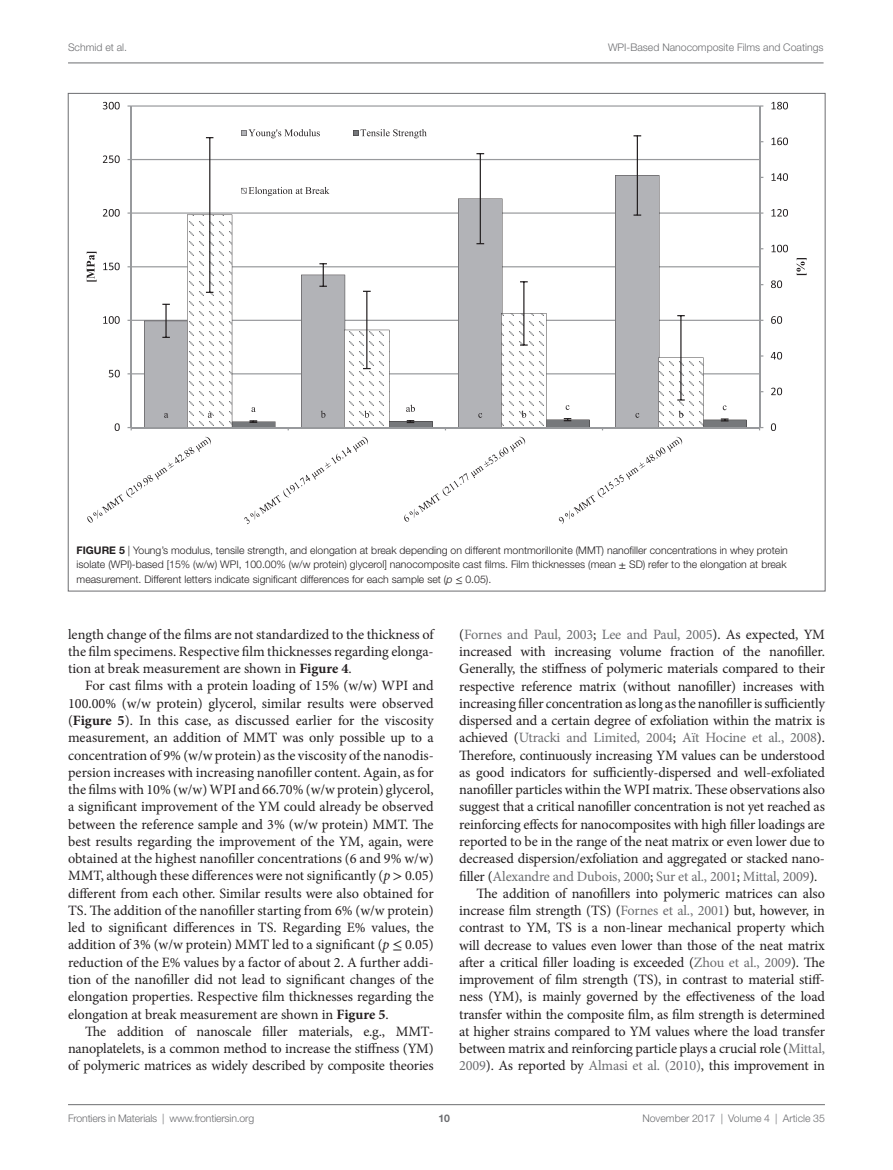
<style>
.page{position:relative;width:893px;height:1170px;background:#fff}
.page>*{position:absolute;margin:0;border:0;box-sizing:border-box;transform-origin:0 0}
.t1{font:14.25px/17.2px "Minion Pro";letter-spacing:-.01em;color:#231f20;text-align:justify}
.t2{font:14.25px "Minion Pro";letter-spacing:-.01em;color:#6c6d70}
.t3{font:300 10.5px/14.2px "Helvetica Neue LT Std";color:#231f20}
.t4{font:300 10.5px "Helvetica Neue LT Std";color:#6c6d70}
.t5{font:700 10.5px "Helvetica Neue LT Std";color:#6c6d70}
.s1{font-weight:700}
.s2{font-family:"STIX General";font-weight:400}
.s3{font-style:italic}
.s4{font-family:"STIX General"}
.s5{color:#231f20}
.s6{color:#6c6d70}
</style>
<div class="page">
<hr style="left:131px;top:373px;width:628px;height:1px;background:#989a9d">
<hr style="left:131px;top:320px;width:628px;height:1px;background:#989a9d">
<hr style="left:131px;top:266px;width:628px;height:1px;background:#989a9d">
<hr style="left:131px;top:212px;width:628px;height:2px;background:#989a9d">
<hr style="left:131px;top:159px;width:628px;height:1px;background:#989a9d">
<hr style="left:131px;top:105px;width:628px;height:2px;background:#989a9d">
<svg style="left:704px;top:418px;width:43px;height:9px"></svg>
<svg style="left:187px;top:214px;width:517px;height:213px"></svg>
<svg style="left:206px;top:137px;width:7px;height:156px"></svg>
<svg style="left:363px;top:291px;width:8px;height:78px"></svg>
<svg style="left:520px;top:281px;width:8px;height:64px"></svg>
<svg style="left:677px;top:315px;width:8px;height:85px"></svg>
<hr style="left:759px;top:106px;width:1px;height:321px;background:#989a9d">
<hr style="left:131px;top:106px;width:1px;height:321px;background:#989a9d">
<hr style="left:131px;top:427px;width:628px;height:1px;background:#989a9d">
<svg style="left:144px;top:304px;width:44px;height:123px;background:#b7b7bb"></svg>
<svg style="left:301px;top:263px;width:44px;height:164px;background:#b3b3b7"></svg>
<svg style="left:458px;top:153px;width:44px;height:274px"></svg>
<svg style="left:615px;top:135px;width:44px;height:292px;background:#b8b9bd"></svg>
<svg style="left:251px;top:407px;width:5px;height:5px"></svg>
<svg style="left:406px;top:404px;width:9px;height:8px"></svg>
<svg style="left:566px;top:405px;width:3px;height:5px"></svg>
<svg style="left:723px;top:405px;width:4px;height:5px"></svg>
<svg style="left:208px;top:413px;width:4px;height:5px"></svg>
<svg style="left:364px;top:410px;width:5px;height:8px"></svg>
<svg style="left:521px;top:410px;width:5px;height:8px"></svg>
<svg style="left:679px;top:410px;width:4px;height:8px"></svg>
<svg style="left:771px;top:423px;width:5px;height:8px"></svg>
<svg style="left:771px;top:387px;width:11px;height:8px"></svg>
<svg style="left:771px;top:352px;width:11px;height:7px"></svg>
<svg style="left:771px;top:316px;width:11px;height:8px"></svg>
<svg style="left:771px;top:280px;width:11px;height:8px"></svg>
<svg style="left:771px;top:245px;width:17px;height:7px"></svg>
<svg style="left:771px;top:209px;width:17px;height:8px"></svg>
<svg style="left:771px;top:173px;width:17px;height:8px"></svg>
<svg style="left:771px;top:137px;width:17px;height:8px"></svg>
<svg style="left:771px;top:102px;width:17px;height:7px"></svg>
<svg style="left:115px;top:423px;width:5px;height:8px"></svg>
<svg style="left:109px;top:370px;width:11px;height:7px"></svg>
<svg style="left:103px;top:316px;width:17px;height:8px"></svg>
<svg style="left:103px;top:262px;width:17px;height:8px"></svg>
<svg style="left:103px;top:209px;width:17px;height:8px"></svg>
<svg style="left:103px;top:155px;width:17px;height:8px"></svg>
<svg style="left:103px;top:102px;width:17px;height:7px"></svg>
<svg style="left:87px;top:437px;width:124px;height:85px"></svg>
<svg style="left:244px;top:437px;width:124px;height:87px"></svg>
<svg style="left:404px;top:437px;width:121px;height:84px"></svg>
<svg style="left:559px;top:437px;width:123px;height:87px"></svg>
<svg style="left:796px;top:258px;width:11px;height:17px"></svg>
<svg style="left:87px;top:252px;width:10px;height:29px"></svg>
<svg style="left:241px;top:129px;width:79px;height:9px"></svg>
<svg style="left:353px;top:129px;width:74px;height:9px"></svg>
<svg style="left:241px;top:187px;width:88px;height:9px"></svg>
<hr style="left:68px;top:63px;width:756px;height:1px;background:#6c6d70">
<hr style="left:68px;top:1104px;width:757px;height:1px;background:#6c6d70">
<p class="t4" style="left:68px;top:41px;width:61px">Schmid et al.</p>
<p class="t4" style="left:608px;top:41px;width:217px">WPI-Based Nanocomposite Films and Coatings</p>
<p class="t3" style="left:77px;top:543px;width:713px"><span class="s1">FIGURE 5</span> | Young’s modulus, tensile strength, and elongation at break depending on different montmorillonite (MMT) nanofiller concentrations in whey protein isolate (WPI)-based [15% (w/w) WPI, 100.00% (w/w protein) glycerol] nanocomposite cast films. Film thicknesses (mean <span class="s2">±</span> SD) refer to the elongation at break measurement. Different letters indicate significant differences for each sample set (<span class="s3">p</span> <span class="s2">≤</span> 0.05).</p>
<p class="t1" style="left:68px;top:625px;width:367px">length change of the films are not standardized to the thickness of the film specimens. Respective film thicknesses regarding elonga&shy;tion at break measurement are shown in <span class="s1">Figure 4</span>.</p>
<p class="t1" style="left:68px;top:677px;width:367px;text-indent:17px">For cast films with a protein loading of 15% (w/w) WPI and 100.00% (w/w protein) glycerol, similar results were observed (<span class="s1">Figure 5</span>). In this case, as discussed earlier for the viscosity measurement, an addition of MMT was only possible up to a concentration of 9% (w/w protein) as the viscosity of the nanodis&shy;persion increases with increasing nanofiller content. Again, as for the films with 10% (w/w) WPI and 66.70% (w/w protein) glycerol, a significant improvement of the YM could already be observed between the reference sample and 3% (w/w protein) MMT. The best results regarding the improvement of the YM, again, were obtained at the highest nanofiller concentrations (6 and 9% w/w)<br>MMT, although these differences were not significantly (<span class="s3">p</span> <span class="s4">&gt;</span> 0.05) different from each other. Similar results were also obtained for TS. The addition of the nanofiller starting from 6% (w/w protein) led to significant differences in TS. Regarding E% values, the addition of 3% (w/w protein) MMT led to a significant (<span class="s3">p</span> <span class="s4">≤</span> 0.05) reduction of the E% values by a factor of about 2. A further addi&shy;tion of the nanofiller did not lead to significant changes of the elongation properties. Respective film thicknesses regarding the elongation at break measurement are shown in <span class="s1">Figure 5</span>.</p>
<p class="t1" style="left:68px;top:1022px;width:367px;text-indent:17px">The addition of nanoscale filler materials, e.g., MMT&shy;nanoplatelets, is a common method to increase the stiffness (YM) of polymeric matrices as widely described by composite theories</p>
<p class="t2" style="left:459px;top:624px;width:367px"><span class="s5">(</span>Fornes and Paul, 2003<span class="s5">;</span> Lee and Paul, 2005<span class="s5">). As expected, YM</span></p>
<p class="t1" style="left:459px;top:643px;width:367px">increased with increasing volume fraction of the nanofiller.</p>
<p class="t1" style="left:459px;top:660px;width:367px">Generally, the stiffness of polymeric materials compared to their</p>
<p class="t1" style="left:459px;top:677px;width:367px">respective reference matrix (without nanofiller) increases with</p>
<p class="t1" style="left:459px;top:694px;width:367px">increasing filler concentration as long as the nanofiller is sufficiently</p>
<p class="t1" style="left:459px;top:712px;width:367px">dispersed and a certain degree of exfoliation within the matrix is</p>
<p class="t2" style="left:459px;top:728px;width:367px"><span class="s5">achieved (</span>Utracki and Limited, 2004<span class="s5">;</span> Aït Hocine et al., 2008<span class="s5">).</span></p>
<p class="t1" style="left:459px;top:746px;width:367px">Therefore, continuously increasing YM values can be understood</p>
<p class="t1" style="left:459px;top:763px;width:367px">as good indicators for sufficiently-dispersed and well-exfoliated</p>
<p class="t1" style="left:459px;top:781px;width:367px">nanofiller particles within the WPI matrix. These observations also</p>
<p class="t1" style="left:459px;top:798px;width:367px">suggest that a critical nanofiller concentration is not yet reached as</p>
<p class="t1" style="left:459px;top:815px;width:367px">reinforcing effects for nanocomposites with high filler loadings are</p>
<p class="t1" style="left:459px;top:832px;width:367px">reported to be in the range of the neat matrix or even lower due to</p>
<p class="t1" style="left:459px;top:850px;width:367px">decreased dispersion/exfoliation and aggregated or stacked nano-</p>
<p class="t2" style="left:459px;top:866px;width:360px"><span class="s5">filler (</span>Alexandre and Dubois, 2000<span class="s5">;</span> Sur et al., 2001<span class="s5">;</span> Mittal, 2009<span class="s5">).</span></p>
<p class="t1" style="left:476px;top:884px;width:350px">The addition of nanofillers into polymeric matrices can also</p>
<p class="t1" style="left:459px;top:901px;width:367px">increase film strength (TS) (<span class="s6">Fornes et al., 2001</span>) but, however, in</p>
<p class="t1" style="left:459px;top:919px;width:367px">contrast to YM, TS is a non-linear mechanical property which</p>
<p class="t1" style="left:459px;top:936px;width:367px">will decrease to values even lower than those of the neat matrix</p>
<p class="t1" style="left:459px;top:953px;width:367px">after a critical filler loading is exceeded (<span class="s6">Zhou et al., 2009</span>). The</p>
<p class="t1" style="left:459px;top:970px;width:367px">improvement of film strength (TS), in contrast to material stiff-</p>
<p class="t1" style="left:459px;top:988px;width:367px">ness (YM), is mainly governed by the effectiveness of the load</p>
<p class="t1" style="left:459px;top:1005px;width:367px">transfer within the composite film, as film strength is determined</p>
<p class="t1" style="left:459px;top:1022px;width:367px">at higher strains compared to YM values where the load transfer</p>
<p class="t1" style="left:459px;top:1039px;width:367px">between matrix and reinforcing particle plays a crucial role (<span class="s6">Mittal,</span></p>
<p class="t1" style="left:459px;top:1057px;width:367px"><span class="s6">2009</span>). As reported by <span class="s6">Almasi et al. (2010)</span>, this improvement in</p>
<p class="t4" style="left:68px;top:1111px;width:188px">Frontiers in Materials | www.frontiersin.org</p>
<p class="t4" style="left:642px;top:1111px;width:184px">November 2017 | Volume 4 | Article 35</p>
<p class="t5" style="left:439px;top:1111px;width:13px">10</p>
</div>
